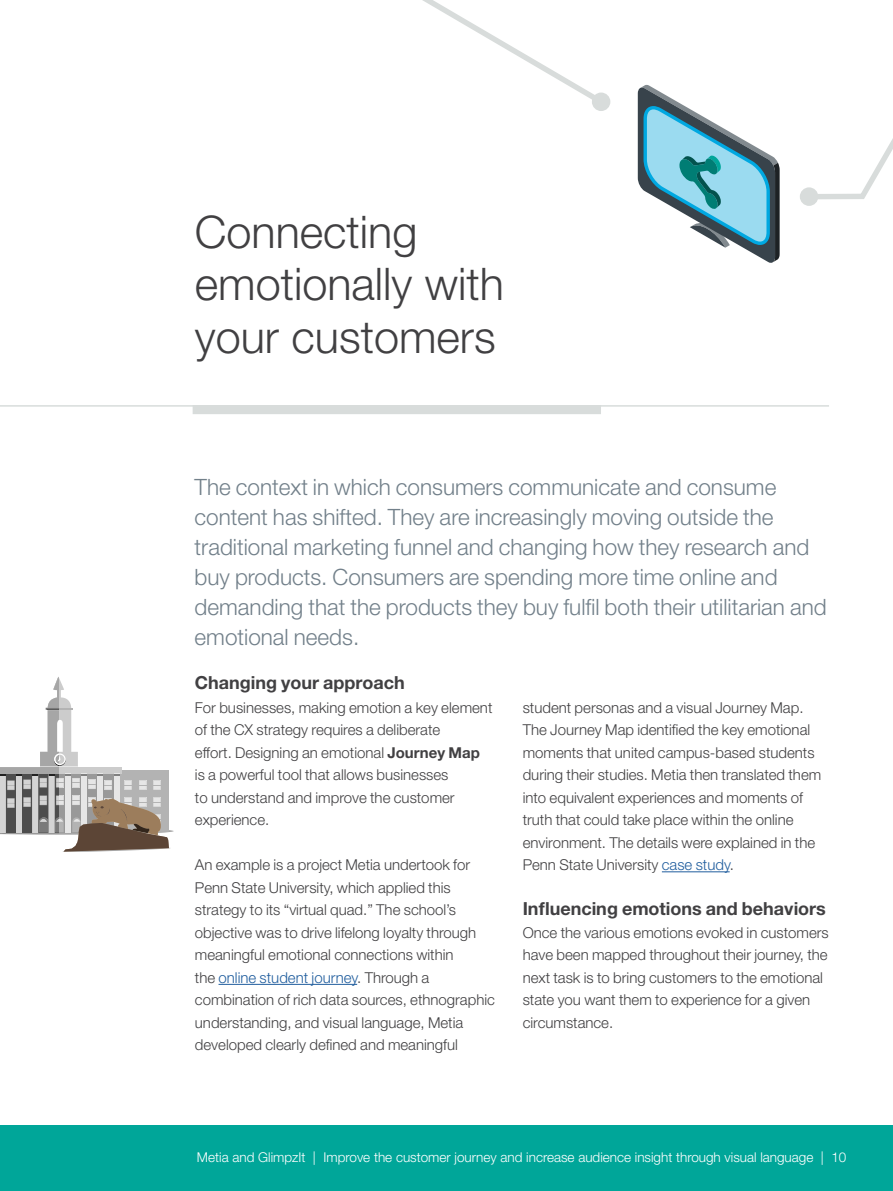
<style>
.page{position:relative;width:893px;height:1191px;background:#fff}
.page>*{position:absolute;margin:0;border:0;box-sizing:border-box;transform-origin:0 0}
.t1{font:300 45px/52.5px "Helvetica Neue LT Std";color:#414042}
.t2{font:300 22.5px/30px "Helvetica Neue LT Std";color:#72808a}
.t3{font:700 18px "Helvetica Neue LT Std";color:#414042}
.t4{font:300 15px/22.5px "Helvetica Neue LT Std";color:#414042}
.t5{font:300 13.5px "Helvetica Neue LT Std";color:#fff}
.s1{font-weight:700}
.s2{color:#215e9e}
</style>
<div class="page">
<div style="left:0;top:1125px;width:893px;height:66px;background:#00a699"></div>
<hr style="left:0;top:405px;width:829px;height:1px;background:#d8dcdb">
<div style="left:193px;top:405px;width:408px;height:9px;background:#d8dcdb"></div>
<div style="left:592px;top:93px;width:18px;height:18px;background:#d8dcdb;border-radius:50%"></div>
<svg style="left:422px;top:0;width:186px;height:109px"></svg>
<div style="left:800px;top:187px;width:18px;height:19px;background:#d8dcdb;border-radius:50%"></div>
<svg style="left:804px;top:138px;width:89px;height:63px"></svg>
<hr style="left:219px;top:984px;width:138px;height:1px;background:#215e9e">
<hr style="left:662px;top:871px;width:68px;height:1px;background:#215e9e">
<svg style="left:0;top:677px;width:174px;height:175px"></svg>
<svg style="left:638px;top:85px;width:142px;height:178px"></svg>
<h1 class="t1" style="left:195px;top:204px;width:311px">Connecting emotionally with your customers</h1>
<p class="t2" style="left:195px;top:472px;width:634px">The context in which consumers communicate and consume content has shifted. They are increasingly moving outside the traditional marketing funnel and changing how they research and buy products. Consumers are spending more time online and demanding that the products they buy fulfil both their utilitarian and emotional needs.</p>
<p class="t3" style="left:195px;top:671px;width:212px">Changing your approach</p>
<p class="t4" style="left:195px;top:696px;width:299px">For businesses, making emotion a key element of the CX strategy requires a deliberate<br>effort. Designing an emotional <span class="s1">Journey Map </span>is a powerful tool that allows businesses<br>to understand and improve the customer experience.</p>
<p class="t4" style="left:195px;top:853px;width:302px">An example is a project Metia undertook for Penn State University, which applied this strategy to its “virtual quad.” The school’s objective was to drive lifelong loyalty through meaningful emotional connections within<br>the <span class="s2">online student journey</span>. Through a combination of rich data sources, ethnographic understanding, and visual language, Metia developed clearly defined and meaningful</p>
<p class="t4" style="left:523px;top:696px;width:300px">student personas and a visual Journey Map.<br>The Journey Map identified the key emotional moments that united campus-based students during their studies. Metia then translated them into equivalent experiences and moments of truth that could take place within the online environment. The details were explained in the Penn State University <span class="s2">case study</span>.</p>
<p class="t3" style="left:523px;top:897px;width:305px">Influencing emotions and behaviors</p>
<p class="t4" style="left:523px;top:921px;width:308px">Once the various emotions evoked in customers have been mapped throughout their journey, the next task is to bring customers to the emotional state you want them to experience for a given circumstance.</p>
<p class="t5" style="left:197px;top:1149px;width:651px">Metia and GlimpzIt | Improve the customer journey and increase audience insight through visual language | 10</p>
</div>
